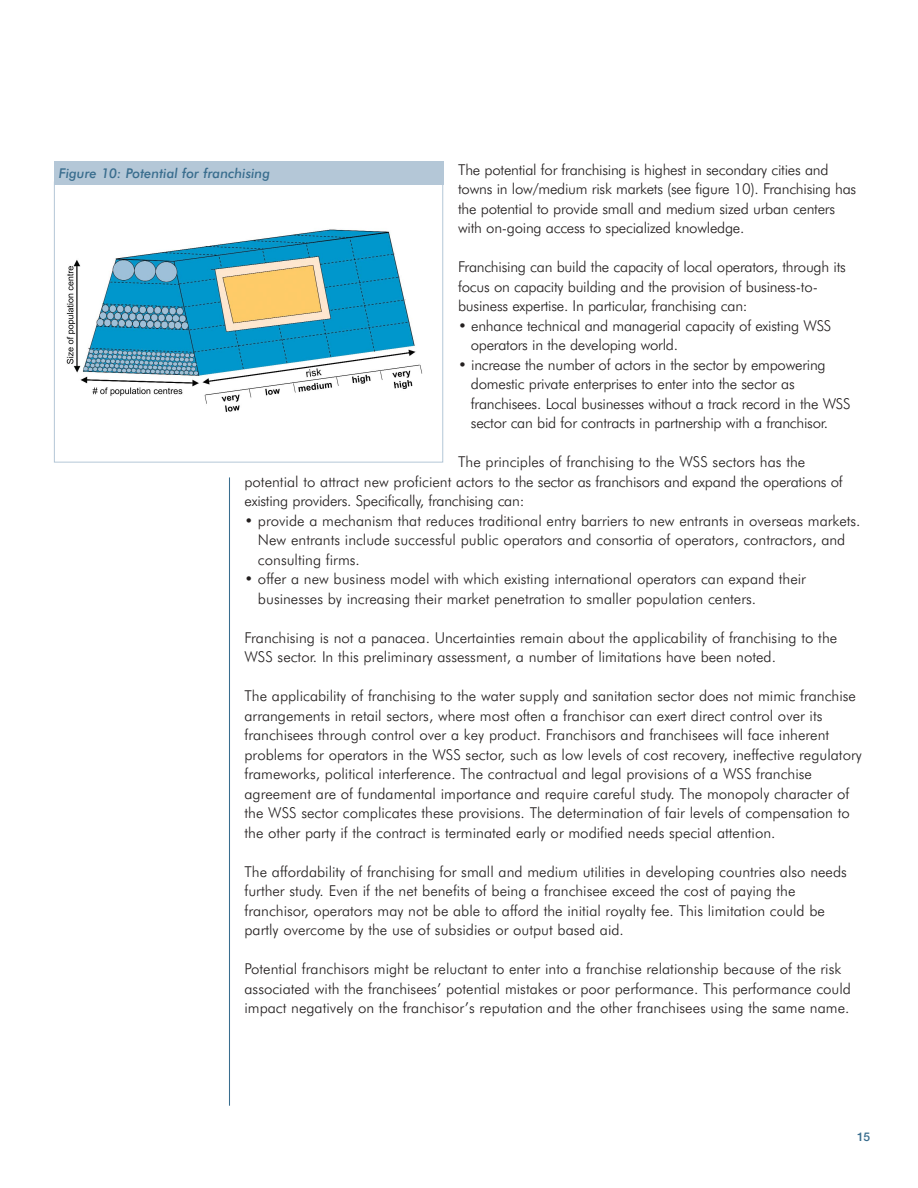
<style>
.page{position:relative;width:918px;height:1188px;background:#fff}
.page>*{position:absolute;margin:0;border:0;box-sizing:border-box;transform-origin:0 0}
.t1{font:300 15px/19.5px "Futura BT";color:#231f1f}
.t2{font:300 15px/19.5px "Futura BT";letter-spacing:-.02em;color:#231f1f}
.t3{font:italic 500 13.5px "Futura BT";color:#396d8e}
.t4{font:500 12px "Helvetica Neue";color:#396d8e}
</style>
<div class="page">
<hr style="left:229px;top:477px;width:1px;height:629px;background:#396d8e">
<img style="left:66px;top:229px;width:357px;height:183px">
<div style="left:54px;top:161px;width:389px;height:24px;background:#b4c7d7"></div>
<p class="t1" style="left:458px;top:162px;width:400px">The potential for franchising is highest in secondary cities and towns in low/medium risk markets (see figure 10). Franchising has the potential to provide small and medium sized urban centers with on-going access to specialized knowledge.</p>
<p class="t1" style="left:458px;top:259px;width:389px">Franchising can build the capacity of local operators, through its focus on capacity building and the provision of business-to&shy;business expertise. In particular, franchising can:</p>
<p class="t1" style="left:471px;top:318px;width:362px;text-indent:-13px">• enhance technical and managerial capacity of existing WSS operators in the developing world.</p>
<p class="t1" style="left:471px;top:357px;width:381px;text-indent:-13px">• increase the number of actors in the sector by empowering domestic private enterprises to enter into the sector as franchisees. Local businesses without a track record in the WSS sector can bid for contracts in partnership with a franchisor.</p>
<p class="t2" style="left:244px;top:454px;width:600px;text-indent:214px">The principles of franchising to the WSS sectors has the potential to attract new proficient actors to the sector as franchisors and expand the operations of existing providers. Specifically, franchising can:</p>
<p class="t1" style="left:258px;top:513px;width:604px;text-indent:-13px">• provide a mechanism that reduces traditional entry barriers to new entrants in overseas markets.<br>New entrants include successful public operators and consortia of operators, contractors, and consulting firms.</p>
<p class="t1" style="left:258px;top:571px;width:550px;text-indent:-13px">• offer a new business model with which existing international operators can expand their businesses by increasing their market penetration to smaller population centers.</p>
<p class="t1" style="left:244px;top:630px;width:594px">Franchising is not a panacea. Uncertainties remain about the applicability of franchising to the<br>WSS sector. In this preliminary assessment, a number of limitations have been noted.</p>
<p class="t1" style="left:244px;top:688px;width:619px">The applicability of franchising to the water supply and sanitation sector does not mimic franchise arrangements in retail sectors, where most often a franchisor can exert direct control over its franchisees through control over a key product. Franchisors and franchisees will face inherent problems for operators in the WSS sector, such as low levels of cost recovery, ineffective regulatory frameworks, political interference. The contractual and legal provisions of a WSS franchise agreement are of fundamental importance and require careful study. The monopoly character of the WSS sector complicates these provisions. The determination of fair levels of compensation to the other party if the contract is terminated early or modified needs special attention.</p>
<p class="t1" style="left:244px;top:864px;width:604px">The affordability of franchising for small and medium utilities in developing countries also needs further study. Even if the net benefits of being a franchisee exceed the cost of paying the franchisor, operators may not be able to afford the initial royalty fee. This limitation could be partly overcome by the use of subsidies or output based aid.</p>
<p class="t1" style="left:244px;top:961px;width:608px">Potential franchisors might be reluctant to enter into a franchise relationship because of the risk associated with the franchisees’ potential mistakes or poor performance. This performance could impact negatively on the franchisor’s reputation and the other franchisees using the same name.</p>
<p class="t3" style="left:59px;top:169px;width:213px">Figure 10: Potential for franchising</p>
<p class="t4" style="left:857px;top:1132px;width:15px">15</p>
</div>
